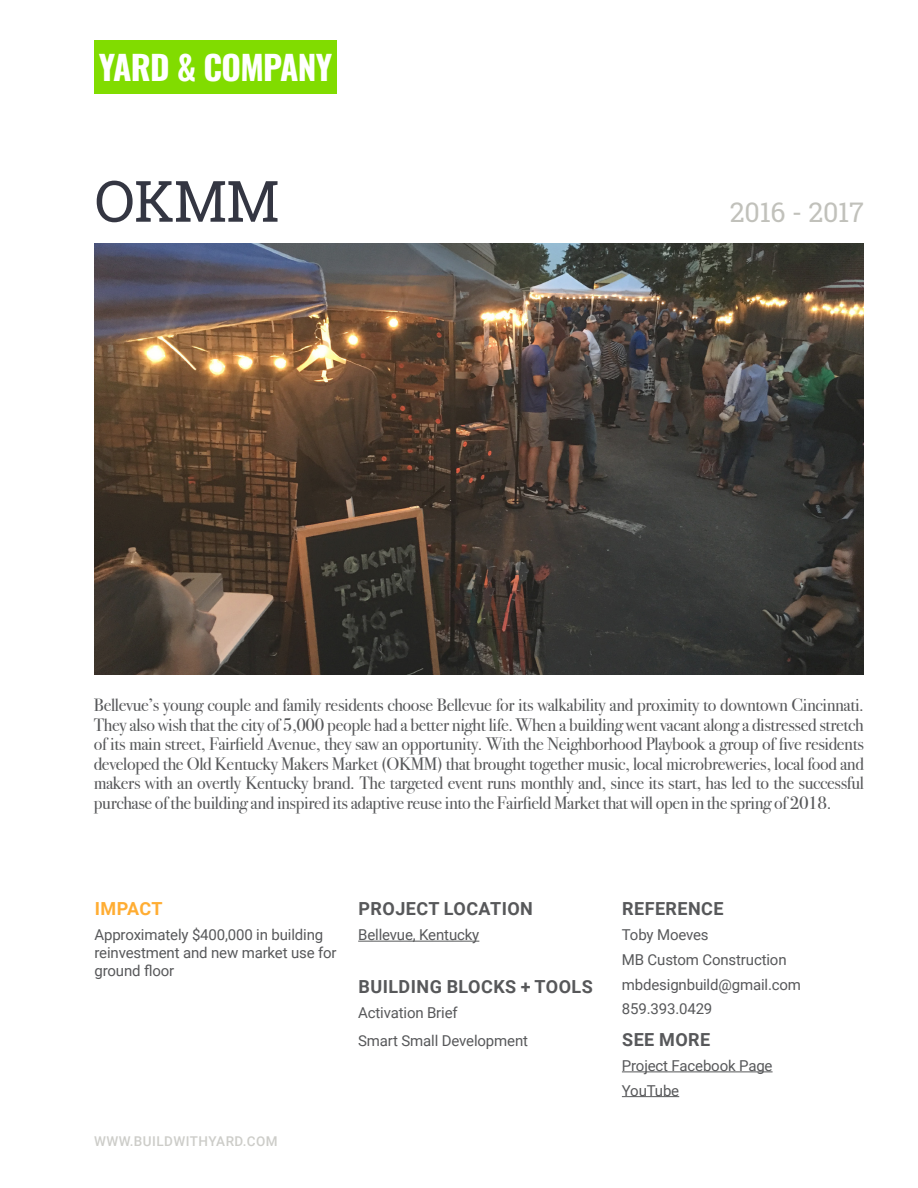
<style>
.page{position:relative;width:918px;height:1188px;background:#fff}
.page>*{position:absolute;margin:0;border:0;box-sizing:border-box;transform-origin:0 0}
.YARDoc_-_Header_1{font:57px "Roboto Slab";color:#343642}
.t1{font:700 33.45px "Oswald";letter-spacing:-.02em;color:#fff}
.YARDoc_-_Header_1-2{font:27px "Roboto Slab";letter-spacing:-.01em;color:#c1c1bb}
.YARDoc_-_BODY_COPY{font:18px/19.5px "Bodoni Svty Two ITCTT";letter-spacing:-.02em;color:#57585a;text-align:justify}
.YARDoc_-_Call_Out_Bo{font:700 18px "Roboto";letter-spacing:.025em;color:#57585a}
.YARDoc_-_Call_out_bo{font:700 18px "Roboto";letter-spacing:.025em;color:#57585a}
.YARDoc_-_Call_Out_Bo-2{font:700 18px "Roboto";letter-spacing:.015em;color:#ffad33}
.YARDoc_-_Call_out_bo-2{font:15px/18px "Roboto";letter-spacing:-.01em;color:#57585a}
.t2{font:500 13.5px "Roboto";letter-spacing:.035em;color:#cdcdc9}
</style>
<div class="page">
<div style="left:94px;top:40px;width:243px;height:54px;background:#81dc00"></div>
<img style="left:94px;top:243px;width:770px;height:432px">
<hr style="left:358px;top:941px;width:121px;height:1px;background:#57585a">
<hr style="left:622px;top:1072px;width:151px;height:1px;background:#57585a">
<hr style="left:622px;top:1096px;width:57px;height:1px;background:#57585a">
<h2 class="t1" style="left:99px;top:50px;width:235px">YARD &amp; COMPANY</h2>
<p class="YARDoc_-_Header_1" style="left:94px;top:162px;width:186px">OKMM</p>
<p class="YARDoc_-_Header_1-2" style="left:730px;top:194px;width:136px">2016 - 2017</p>
<p class="YARDoc_-_BODY_COPY" style="left:94px;top:694px;width:772px">Bellevue’s young couple and family residents choose Bellevue for its walkability and proximity to downtown Cincinnati.<br>They also wish that the city of 5,000 people had a better night life. When a building went vacant along a distressed stretch of its main street, Fairfield Avenue, they saw an opportunity. With the Neighborhood Playbook a group of five residents developed the Old Kentucky Makers Market (OKMM) that brought together music, local microbreweries, local food and makers with an overtly Kentucky brand. The targeted event runs monthly and, since its start, has led to the successful purchase of the building and inspired its adaptive reuse into the Fairfield Market that will open in the spring of 2018.</p>
<p class="YARDoc_-_Call_Out_Bo-2" style="left:95px;top:896px;width:69px">IMPACT</p>
<p class="YARDoc_-_Call_out_bo-2" style="left:94px;top:925px;width:244px">Approximately $400,000 in building reinvestment and new market use for ground floor</p>
<p class="t2" style="left:94px;top:1132px;width:185px">WWW.BUILDWITHYARD.COM</p>
<p class="YARDoc_-_Call_Out_Bo" style="left:359px;top:896px;width:176px">PROJECT LOCATION</p>
<p class="YARDoc_-_Call_out_bo-2" style="left:358px;top:925px;width:123px">Bellevue, Kentucky</p>
<p class="YARDoc_-_Call_out_bo" style="left:359px;top:974px;width:236px">BUILDING BLOCKS + TOOLS</p>
<p class="YARDoc_-_Call_out_bo-2" style="left:358px;top:1003px;width:101px">Activation Brief</p>
<p class="YARDoc_-_Call_out_bo-2" style="left:358px;top:1031px;width:171px">Smart Small Development</p>
<p class="YARDoc_-_Call_Out_Bo" style="left:622px;top:1027px;width:90px">SEE MORE</p>
<p class="YARDoc_-_Call_out_bo-2" style="left:622px;top:1056px;width:152px">Project Facebook Page</p>
<p class="YARDoc_-_Call_out_bo-2" style="left:622px;top:1081px;width:59px">YouTube</p>
<p class="YARDoc_-_Call_Out_Bo" style="left:622px;top:896px;width:103px">REFERENCE</p>
<p class="YARDoc_-_Call_out_bo-2" style="left:622px;top:925px;width:88px">Toby Moeves</p>
<p class="YARDoc_-_Call_out_bo-2" style="left:622px;top:950px;width:166px">MB Custom Construction</p>
<p class="YARDoc_-_Call_out_bo-2" style="left:622px;top:975px;width:181px">mbdesignbuild@gmail.com</p>
<p class="YARDoc_-_Call_out_bo-2" style="left:622px;top:999px;width:92px">859.393.0429</p>
</div>
